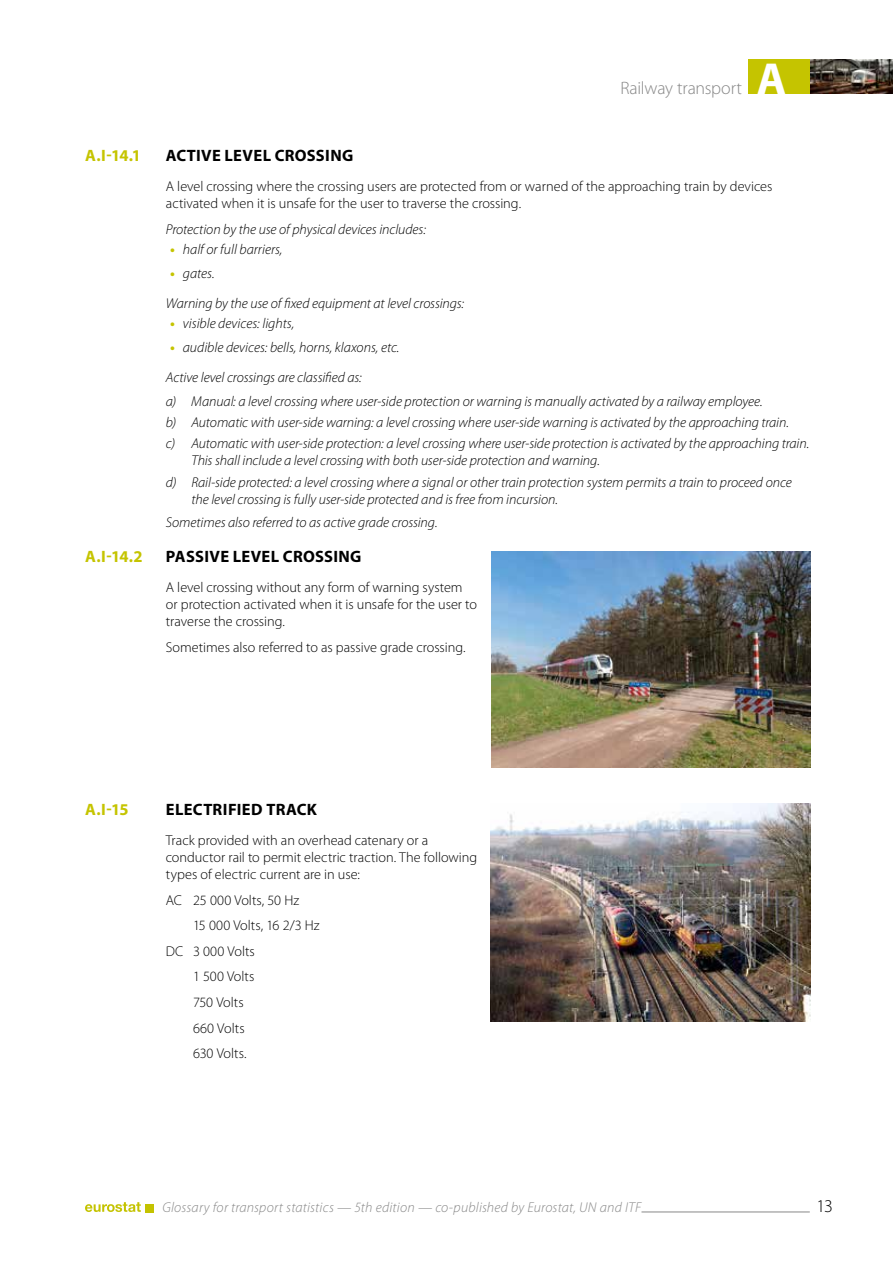
<style>
.page{position:relative;width:893px;height:1263px;background:#fff}
.page>*{position:absolute;margin:0;border:0;box-sizing:border-box;transform-origin:0 0}
.t1{font:700 45px "Myriad Pro";color:#fff}
.t2{font:300 18px "Myriad Pro";letter-spacing:-.01em;color:#878787}
.t3{font:300 18px "Myriad Pro";color:#000}
.t4{font:700 16.5px "Myriad Pro";letter-spacing:.02em;color:#000}
.t5{font:700 16.5px "Myriad Pro";color:#c5c400}
.t6{font:italic 300 14.25px/21.3px "Myriad Pro";letter-spacing:-.005em;color:#000}
.t7{font:300 14.25px/17.1px "Myriad Pro";color:#000}
.t8{font:italic 300 14.25px "Myriad Pro";letter-spacing:.015em;color:#878787}
.s1{font-weight:700;font-style:normal;color:#c5c400}
</style>
<div class="page">
<div style="left:748px;top:60px;width:62px;height:34px;background:#c5c400"></div>
<img style="left:810px;top:60px;width:83px;height:34px">
<hr style="left:641px;top:1211px;width:169px;height:1px;background:#878787">
<svg style="left:85px;top:1202px;width:56px;height:10px"></svg>
<div style="left:145px;top:1204px;width:9px;height:8px;background:#c4c300"></div>
<img style="left:491px;top:551px;width:319px;height:217px">
<img style="left:490px;top:804px;width:320px;height:217px">
<p class="t2" style="left:621px;top:77px;width:123px">Railway transport</p>
<h1 class="t1" style="left:757px;top:49px;width:31px">A</h1>
<p class="t5" style="left:85px;top:145px;width:57px">A.I-14.1</p>
<p class="t4" style="left:166px;top:145px;width:189px">ACTIVE LEVEL CROSSING</p>
<p class="t7" style="left:166px;top:178px;width:608px">A level crossing where the crossing users are protected from or warned of the approaching train by devices activated when it is unsafe for the user to traverse the crossing.</p>
<p class="t6" style="left:166px;top:218px;width:262px">Protection by the use of physical devices includes:</p>
<p class="t6" style="left:170px;top:238px;width:114px"><span class="s1">•</span> half or full barriers,</p>
<p class="t6" style="left:166px;top:258px;width:300px;line-height:29.8px"><span class="s1">•</span> gates.<br>Warning by the use of fixed equipment at level crossings:</p>
<p class="t6" style="left:170px;top:312px;width:126px"><span class="s1">•</span> visible devices: lights,</p>
<p class="t6" style="left:166px;top:332px;width:235px;line-height:29.8px"><span class="s1">•</span> audible devices: bells, horns, klaxons, etc.<br>Active level crossings are classified as:</p>
<p class="t6" style="left:166px;top:390px;width:645px">a) Manual: a level crossing where user-side protection or warning is manually activated by a railway employee.<br>b) Automatic with user-side warning: a level crossing where user-side warning is activated by the approaching train.<br>c) Automatic with user-side protection: a level crossing where user-side protection is activated by the approaching train.</p>
<p class="t6" style="left:166px;top:450px;width:627px;text-indent:26px">This shall include a level crossing with both user-side protection and warning.<br>d) Rail-side protected: a level crossing where a signal or other train protection system permits a train to proceed once</p>
<p class="t6" style="left:166px;top:487px;width:394px;line-height:23.5px;text-indent:26px">the level crossing is fully user-side protected and is free from incursion.<br>Sometimes also referred to as active grade crossing.</p>
<p class="t5" style="left:85px;top:546px;width:59px">A.I-14.2</p>
<p class="t4" style="left:166px;top:546px;width:197px">PASSIVE LEVEL CROSSING</p>
<p class="t7" style="left:166px;top:579px;width:313px">A level crossing without any form of warning system or protection activated when it is unsafe for the user to traverse the crossing.</p>
<p class="t7" style="left:166px;top:638px;width:301px">Sometimes also referred to as passive grade crossing.</p>
<p class="t5" style="left:85px;top:799px;width:45px">A.I-15</p>
<p class="t4" style="left:166px;top:799px;width:153px">ELECTRIFIED TRACK</p>
<p class="t7" style="left:166px;top:831px;width:313px">Track provided with an overhead catenary or a conductor rail to permit electric traction. The following types of electric current are in use:</p>
<p class="t7" style="left:166px;top:891px;width:135px">AC 25 000 Volts, 50 Hz</p>
<p class="t7" style="left:193px;top:917px;width:128px">15 000 Volts, 16 2/3 Hz</p>
<p class="t7" style="left:166px;top:942px;width:91px">DC 3 000 Volts</p>
<p class="t7" style="left:193px;top:968px;width:63px">1 500 Volts</p>
<p class="t7" style="left:193px;top:994px;width:52px">750 Volts</p>
<p class="t7" style="left:193px;top:1019px;width:53px">660 Volts</p>
<p class="t7" style="left:193px;top:1045px;width:55px">630 Volts.</p>
<p class="t8" style="left:162px;top:1199px;width:480px">Glossary for transport statistics — 5th edition — co-published by Eurostat, UN and ITF</p>
<p class="t3" style="left:816px;top:1195px;width:18px">13</p>
</div>
